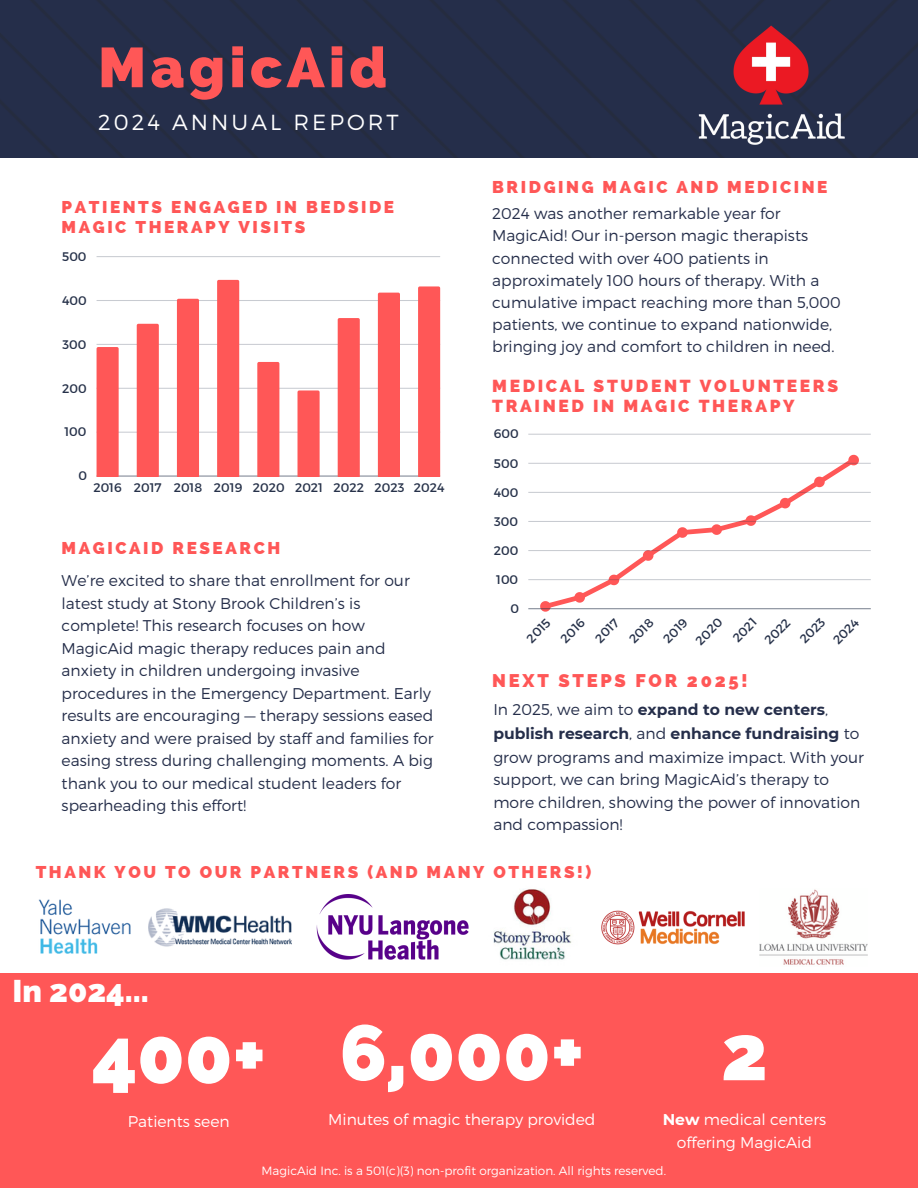
<style>
.page{position:relative;width:918px;height:1188px;background:#fff}
.page>*{position:absolute;margin:0;border:0;box-sizing:border-box;transform-origin:0 0}
.t1{font:800 77.85px "Raleway";color:#fff}
.t2{font:800 56.1px "Raleway";letter-spacing:.08em;color:#ff5757}
.t3{font:800 31.5px "Raleway";color:#fff}
.t4{font:300 21.75px "Montserrat";letter-spacing:.14em;color:#fff}
.t5{font:800 18.3px "Raleway";letter-spacing:.15em;color:#ff5757}
.t6{font:800 17.4px/19.2px "Raleway";letter-spacing:.15em;color:#ff5757}
.t7{font:800 17.1px/19.2px "Raleway";letter-spacing:.15em;color:#ff5757}
.t8{font:300 15.6px/22.5px "Montserrat";color:#252e4a}
.t9{font:300 15.6px/23.2px "Montserrat";color:#fff;text-align:center}
.t10{font:12.45px "Montserrat";color:#27324a}
.t11{font:300 12px "Montserrat";color:#fff}
.s1{font-weight:700}
</style>
<div class="page">
<div style="left:0;top:0;width:918px;height:158px;background:#252e4a"></div>
<div style="left:0;top:974px;width:918px;height:214px;background:#ff5757"></div>
<hr style="left:97px;top:476px;width:343px;height:1px;background:#27324a;opacity:.6">
<hr style="left:97px;top:432px;width:343px;height:1px;background:#d8dadf">
<hr style="left:97px;top:388px;width:343px;height:1px;background:#d2d5da">
<hr style="left:97px;top:344px;width:343px;height:1px;background:#cdcfd5">
<hr style="left:97px;top:300px;width:343px;height:1px;background:#c8cbd1">
<hr style="left:97px;top:256px;width:343px;height:1px;background:#cdd0d5">
<div style="left:97px;top:347px;width:22px;height:129px;background:#ff5757"></div>
<div style="left:137px;top:324px;width:22px;height:152px;background:#ff5757"></div>
<div style="left:177px;top:299px;width:22px;height:177px;background:#ff5757"></div>
<div style="left:217px;top:280px;width:22px;height:196px;background:#ff5757"></div>
<div style="left:257px;top:362px;width:22px;height:114px;background:#ff5757"></div>
<div style="left:298px;top:390px;width:22px;height:86px;background:#ff5757"></div>
<div style="left:338px;top:318px;width:22px;height:158px;background:#ff5757"></div>
<div style="left:378px;top:293px;width:22px;height:183px;background:#ff5757"></div>
<div style="left:418px;top:286px;width:22px;height:190px;background:#ff5757"></div>
<svg style="left:540px;top:454px;width:320px;height:158px"></svg>
<hr style="left:528px;top:608px;width:343px;height:1px;background:#959ba6">
<hr style="left:528px;top:579px;width:343px;height:1px;background:#ced1d6">
<hr style="left:528px;top:550px;width:343px;height:1px;background:#cacdd2">
<hr style="left:528px;top:521px;width:343px;height:1px;background:#27324a;opacity:.25">
<hr style="left:528px;top:492px;width:343px;height:1px;background:#cdd0d5">
<hr style="left:528px;top:463px;width:343px;height:1px;background:#d2d4d9">
<hr style="left:528px;top:434px;width:343px;height:1px;background:#d7d9dd">
<img style="left:698px;top:24px;width:148px;height:122px">
<img style="left:38px;top:899px;width:93px;height:55px">
<img style="left:148px;top:908px;width:143px;height:39px">
<img style="left:317px;top:895px;width:152px;height:65px">
<img style="left:493px;top:889px;width:79px;height:71px">
<img style="left:601px;top:910px;width:144px;height:35px">
<img style="left:759px;top:889px;width:108px;height:76px">
<p class="t2" style="left:98px;top:35px;width:290px">MagicAid</p>
<p class="t4" style="left:98px;top:108px;width:302px">2024 ANNUAL REPORT</p>
<p class="t7" style="left:62px;top:198px;width:334px">PATIENTS ENGAGED IN BEDSIDE<br>MAGIC THERAPY VISITS</p>
<p class="t10" style="left:62px;top:248px;width:26px">500</p>
<p class="t10" style="left:62px;top:292px;width:26px">400</p>
<p class="t10" style="left:62px;top:336px;width:25px">300</p>
<p class="t10" style="left:62px;top:380px;width:26px">200</p>
<p class="t10" style="left:64px;top:424px;width:24px">100</p>
<p class="t10" style="left:79px;top:468px;width:10px">0</p>
<p class="t10" style="left:93px;top:479px;width:353px">2016 2017 2018 2019 2020 2021 2022 2023 2024</p>
<h5 class="t7" style="left:62px;top:539px;width:220px">MAGICAID RESEARCH</h5>
<p class="t8" style="left:62px;top:569px;width:373px">We’re excited to share that enrollment for our latest study at Stony Brook Children’s is complete! This research focuses on how MagicAid magic therapy reduces pain and anxiety in children undergoing invasive procedures in the Emergency Department. Early results are encouraging — therapy sessions eased anxiety and were praised by staff and families for easing stress during challenging moments. A big thank you to our medical student leaders for spearheading this effort!</p>
<h5 class="t7" style="left:492px;top:178px;width:337px">BRIDGING MAGIC AND MEDICINE</h5>
<p class="t8" style="left:492px;top:202px;width:350px">2024 was another remarkable year for MagicAid! Our in-person magic therapists connected with over 400 patients in approximately 100 hours of therapy. With a cumulative impact reaching more than 5,000 patients, we continue to expand nationwide, bringing joy and comfort to children in need.</p>
<h5 class="t6" style="left:492px;top:377px;width:347px">MEDICAL STUDENT VOLUNTEERS<br>TRAINED IN MAGIC THERAPY</h5>
<p class="t10" style="left:494px;top:426px;width:26px">600</p>
<p class="t10" style="left:494px;top:455px;width:26px">500</p>
<p class="t10" style="left:494px;top:484px;width:26px">400</p>
<p class="t10" style="left:494px;top:513px;width:25px">300</p>
<p class="t10" style="left:494px;top:542px;width:26px">200</p>
<p class="t10" style="left:496px;top:571px;width:24px">100</p>
<p class="t10" style="left:510px;top:600px;width:10px">0</p>
<p class="t10" style="left:523px;top:635px;width:29px;rotate:-45deg">2015</p>
<p class="t10" style="left:557px;top:635px;width:30px;rotate:-45deg">2016</p>
<p class="t10" style="left:592px;top:635px;width:29px;rotate:-45deg">2017</p>
<p class="t10" style="left:626px;top:635px;width:30px;rotate:-45deg">2018</p>
<p class="t10" style="left:660px;top:635px;width:30px;rotate:-45deg">2019</p>
<p class="t10" style="left:692px;top:637px;width:33px;rotate:-45deg">2020</p>
<p class="t10" style="left:729px;top:634px;width:30px;rotate:-45deg">2021</p>
<p class="t10" style="left:761px;top:636px;width:32px;rotate:-45deg">2022</p>
<p class="t10" style="left:796px;top:635px;width:31px;rotate:-45deg">2023</p>
<p class="t10" style="left:829px;top:636px;width:32px;rotate:-45deg">2024</p>
<p class="t5" style="left:492px;top:670px;width:257px">NEXT STEPS FOR 2025!</p>
<p class="t8" style="left:493px;top:698px;width:372px;line-height:23px">In 2025, we aim to <span class="s1">expand to new centers</span>, <span class="s1">publish research</span>, and <span class="s1">enhance fundraising</span> to grow programs and maximize impact. With your support, we can bring MagicAid’s therapy to more children, showing the power of innovation and compassion!</p>
<p class="t7" style="left:36px;top:862px;width:557px">THANK YOU TO OUR PARTNERS (AND MANY OTHERS!)</p>
<p class="t3" style="left:13px;top:973px;width:138px">In 2024...</p>
<h2 class="t1" style="left:92px;top:1010px;width:176px">400+</h2>
<h4 class="t9" style="left:128px;top:1109px;width:103px">Patients seen</h4>
<p class="t1" style="left:340px;top:1007px;width:246px">6,000+</p>
<h5 class="t9" style="left:328px;top:1107px;width:269px">Minutes of magic therapy provided</h5>
<p class="t1" style="left:721px;top:1007px;width:48px">2</p>
<h5 class="t9" style="left:663px;top:1107px;width:165px"><span class="s1">New</span> medical centers offering MagicAid</h5>
<h5 class="t11" style="left:262px;top:1163px;width:406px">MagicAid Inc. is a 501(c)(3) non-profit organization. All rights reserved.</h5>
</div>
